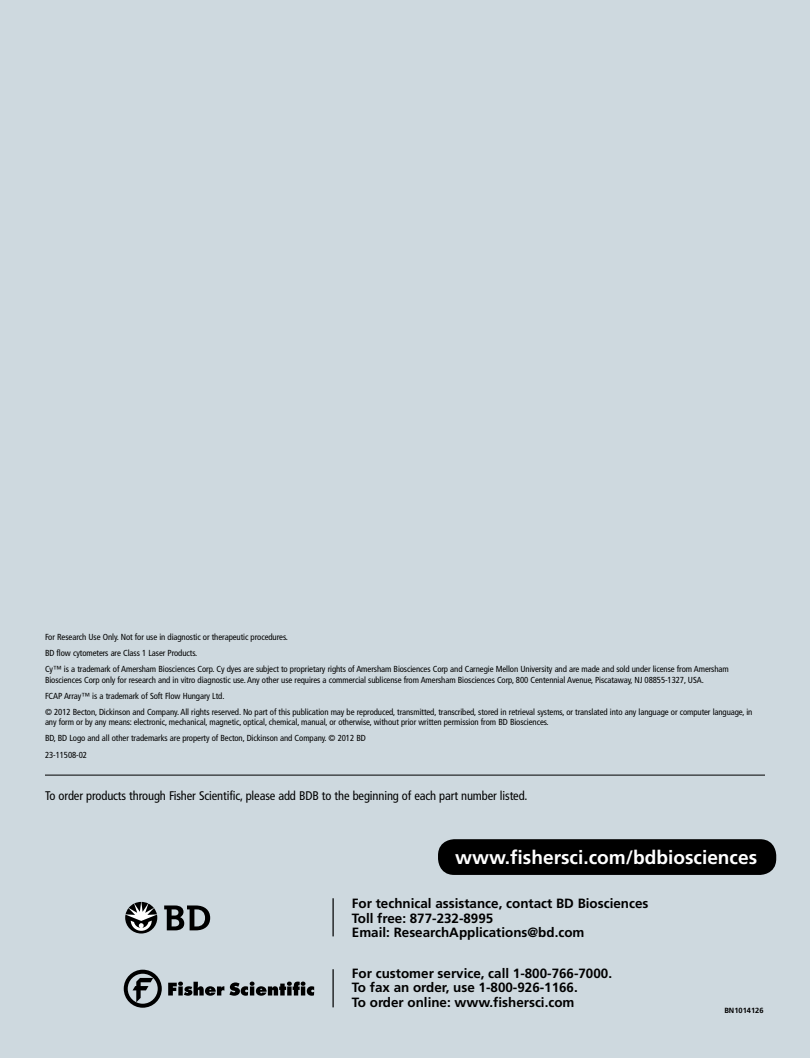
<style>
.page{position:relative;width:810px;height:1058px;background:#ced9df}
.page>*{position:absolute;margin:0;border:0;box-sizing:border-box;transform-origin:0 0}
.t1{font:700 19.12px "Frutiger";color:#fff}
.t2{font:700 13.38px/14.6px "Frutiger";color:#000}
.t3{font:condensed 12.5px "Frutiger";letter-spacing:-.01em;color:#000}
.t4{font:condensed 8.75px/16.1px "Frutiger";letter-spacing:-.01em;color:#000}
.t5{font:700 7.5px "Frutiger";color:#000}
</style>
<div class="page">
<hr style="left:45px;top:774px;width:720px;height:1px;background:#000">
<hr style="left:333px;top:898px;width:1px;height:38px;background:#000">
<svg style="left:164px;top:905px;width:46px;height:25px"></svg>
<svg style="left:125px;top:901px;width:32px;height:32px"></svg>
<hr style="left:333px;top:969px;width:1px;height:38px;background:#000">
<svg style="left:124px;top:969px;width:38px;height:38px"></svg>
<svg style="left:168px;top:981px;width:146px;height:14px"></svg>
<div style="left:438px;top:839px;width:338px;height:36px;background:#000;border-radius:16px"></div>
<p class="t4" style="left:45px;top:628px;width:685px">For Research Use Only. Not for use in diagnostic or therapeutic procedures.<br>BD flow cytometers are Class 1 Laser Products.<br>Cy™ is a trademark of Amersham Biosciences Corp. Cy dyes are subject to proprietary rights of Amersham Biosciences Corp and Carnegie Mellon University and are made and sold under license from Amersham</p>
<p class="t4" style="left:45px;top:671px;width:709px">Biosciences Corp only for research and in vitro diagnostic use. Any other use requires a commercial sublicense from Amersham Biosciences Corp, 800 Centennial Avenue, Piscataway, NJ 08855-1327, USA.<br>FCAP Array™ is a trademark of Soft Flow Hungary Ltd.<br>© 2012 Becton, Dickinson and Company. All rights reserved. No part of this publication may be reproduced, transmitted, transcribed, stored in retrieval systems, or translated into any language or computer language, in</p>
<p class="t4" style="left:45px;top:714px;width:505px">any form or by any means: electronic, mechanical, magnetic, optical, chemical, manual, or otherwise, without prior written permission from BD Biosciences.<br>BD, BD Logo and all other trademarks are property of Becton, Dickinson and Company. © 2012 BD<br>23-11508-02</p>
<h3 class="t3" style="left:45px;top:788px;width:484px">To order products through Fisher Scientific, please add BDB to the beginning of each part number listed.</h3>
<h1 class="t1" style="left:455px;top:846px;width:304px">www.fishersci.com/bdbiosciences</h1>
<h2 class="t2" style="left:352px;top:896px;width:298px">For technical assistance, contact BD Biosciences<br>Toll free: 877-232-8995<br>Email: ResearchApplications@bd.com</h2>
<h2 class="t2" style="left:352px;top:965px;width:262px">For customer service, call 1-800-766-7000.<br>To fax an order, use 1-800-926-1166.<br>To order online: www.fishersci.com</h2>
<p class="t5" style="left:724px;top:1005px;width:41px">BN1014126</p>
</div>
